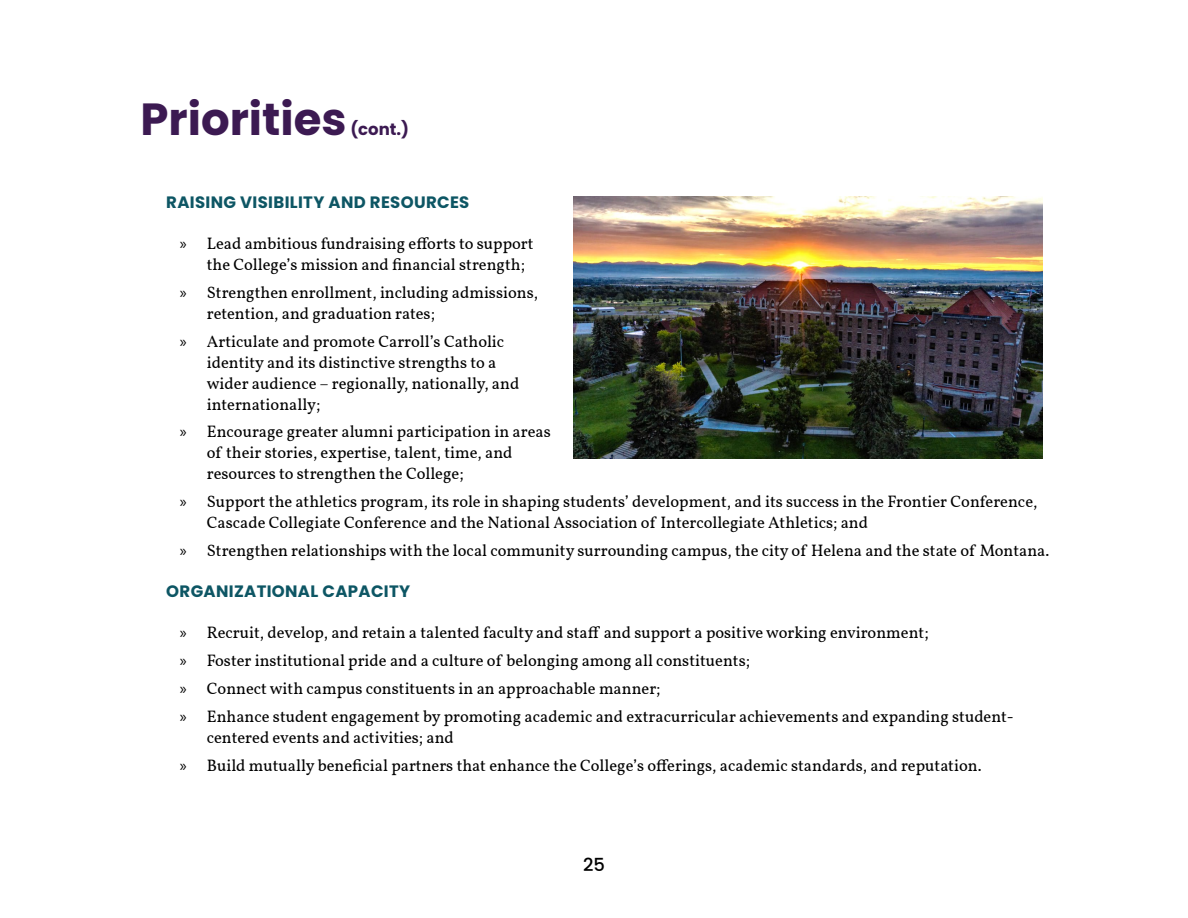
<style>
.page{position:relative;width:1188px;height:918px;background:#fff}
.page>*{position:absolute;margin:0;border:0;box-sizing:border-box;transform-origin:0 0}
.t1{font:700 45px "Poppins";color:#3c1a52}
.t2{font:500 18px "Poppins";color:#000}
.t3{font:16.5px/21px "Vollkorn";color:#000}
.t4{font:700 16.5px "Poppins";letter-spacing:.02em;color:#0d5664}
.t5{font:700 16.5px "Poppins";color:#3c1a52}
.s1{font-family:"Myriad Pro"}
</style>
<div class="page">
<img style="left:573px;top:196px;width:470px;height:263px">
<h1 class="t1" style="left:140px;top:93px;width:208px">Priorities</h1>
<p class="t5" style="left:350px;top:119px;width:60px">(cont.)</p>
<p class="t4" style="left:166px;top:193px;width:305px">RAISING VISIBILITY AND RESOURCES</p>
<p class="t3" style="left:207px;top:232px;width:328px;text-indent:-27px"><span class="s1">»</span> Lead ambitious fundraising efforts to support the College’s mission and financial strength;</p>
<p class="t3" style="left:207px;top:281px;width:333px;text-indent:-27px"><span class="s1">»</span> Strengthen enrollment, including admissions, retention, and graduation rates;</p>
<p class="t3" style="left:207px;top:330px;width:314px;text-indent:-27px"><span class="s1">»</span> Articulate and promote Carroll’s Catholic identity and its distinctive strengths to a wider audience – regionally, nationally, and internationally;</p>
<p class="t3" style="left:207px;top:420px;width:346px;text-indent:-27px"><span class="s1">»</span> Encourage greater alumni participation in areas of their stories, expertise, talent, time, and resources to strengthen the College;</p>
<p class="t3" style="left:207px;top:490px;width:832px;text-indent:-27px"><span class="s1">»</span> Support the athletics program, its role in shaping students’ development, and its success in the Frontier Conference,<br>Cascade Collegiate Conference and the National Association of Intercollegiate Athletics; and</p>
<p class="t3" style="left:180px;top:539px;width:871px"><span class="s1">»</span> Strengthen relationships with the local community surrounding campus, the city of Helena and the state of Montana.</p>
<p class="t4" style="left:166px;top:582px;width:245px">ORGANIZATIONAL CAPACITY</p>
<p class="t3" style="left:180px;top:618px;width:835px;line-height:27.8px"><span class="s1">»</span> Recruit, develop, and retain a talented faculty and staff and support a positive working environment;<br><span class="s1">»</span> Foster institutional pride and a culture of belonging among all constituents;<br><span class="s1">»</span> Connect with campus constituents in an approachable manner;<br><span class="s1">»</span> Enhance student engagement by promoting academic and extracurricular achievements and expanding student-</p>
<p class="t3" style="left:180px;top:722px;width:803px;line-height:27.8px;text-indent:27px">centered events and activities; and<br><span class="s1">»</span> Build mutually beneficial partners that enhance the College’s offerings, academic standards, and reputation.</p>
<p class="t2" style="left:583px;top:854px;width:23px">25</p>
</div>
